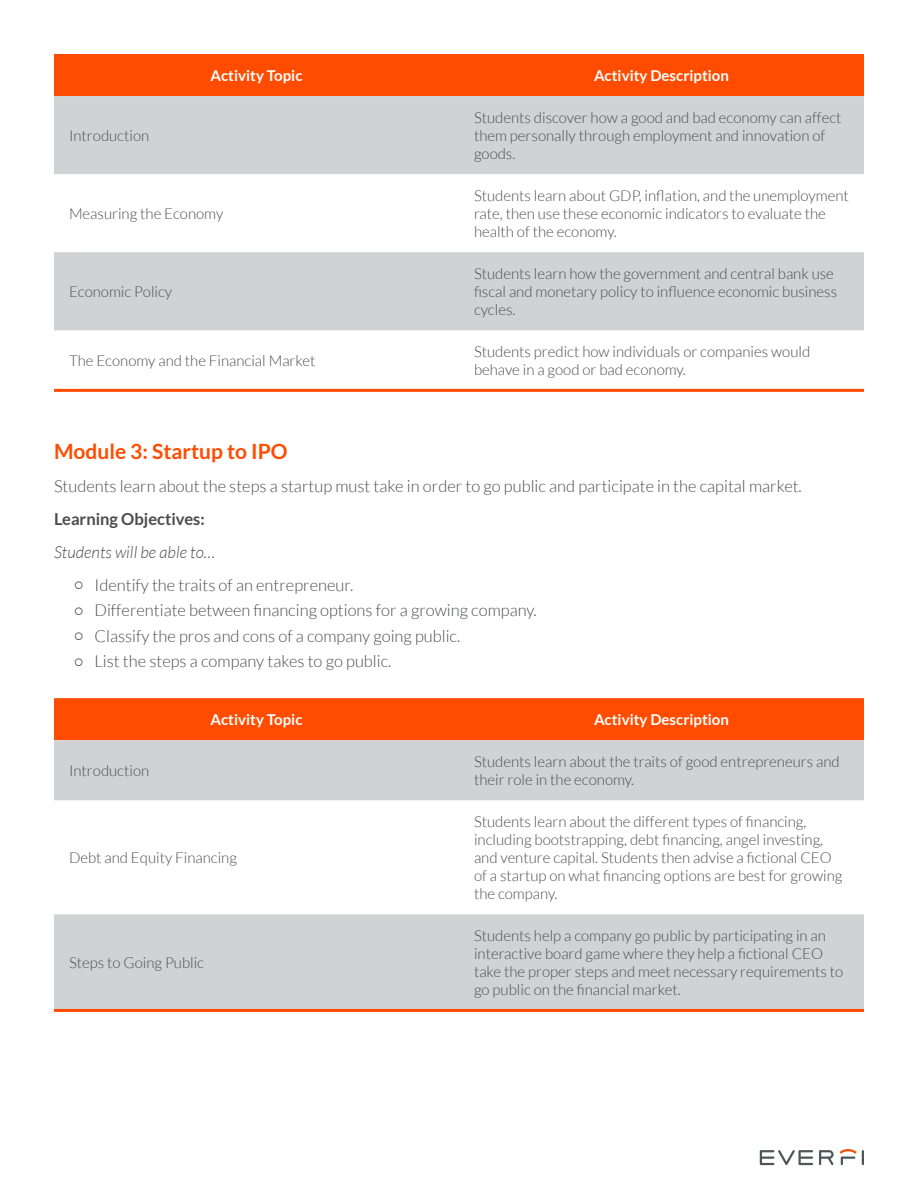
<style>
.page{position:relative;width:918px;height:1188px;background:#fff}
.page>*{position:absolute;margin:0;border:0;box-sizing:border-box;transform-origin:0 0}
.t1{font:700 21px "Lato";color:#ff4c00}
.Body{font:300 16.5px "Lato";color:#4b4c4d}
.Body-2{font:italic 300 16.5px "Lato";color:#4b4c4d}
.Body-3{font:700 16.5px "Lato";color:#4b4c4d}
.Table_Body{font:300 15px/18px "Lato";color:#4b4c4d}
.Table_Header{font:700 15px "Lato";color:#fff}
</style>
<div class="page">
<svg style="left:760px;top:1149px;width:104px;height:16px"></svg>
<div style="left:54px;top:54px;width:810px;height:42px;background:#ff4c00"></div>
<svg style="left:54px;top:96px;width:810px;height:234px;fill:#d1d2d4"></svg>
<hr style="left:54px;top:389px;width:405px;height:3px;background:#ff4c00">
<hr style="left:459px;top:389px;width:405px;height:3px;background:#ff4c00">
<div style="left:54px;top:698px;width:810px;height:42px;background:#ff4c00"></div>
<svg style="left:54px;top:740px;width:810px;height:269px;fill:#d1d2d4"></svg>
<hr style="left:54px;top:1009px;width:405px;height:3px;background:#ff4c00">
<hr style="left:459px;top:1009px;width:405px;height:3px;background:#ff4c00">
<p class="Table_Body" style="left:69px;top:127px;width:82px">Introduction</p>
<p class="Table_Header" style="left:210px;top:67px;width:94px">Activity Topic</p>
<p class="Table_Header" style="left:594px;top:67px;width:136px">Activity Description</p>
<p class="Table_Body" style="left:474px;top:109px;width:369px">Students discover how a good and bad economy can affect them personally through employment and innovation of goods.</p>
<p class="Table_Body" style="left:69px;top:205px;width:156px">Measuring the Economy</p>
<p class="Table_Body" style="left:69px;top:283px;width:105px">Economic Policy</p>
<p class="Table_Body" style="left:474px;top:187px;width:376px">Students learn about GDP, inflation, and the unemployment rate, then use these economic indicators to evaluate the health of the economy.</p>
<p class="Table_Body" style="left:474px;top:265px;width:365px">Students learn how the government and central bank use fiscal and monetary policy to influence economic business cycles.</p>
<p class="Table_Body" style="left:69px;top:352px;width:248px">The Economy and the Financial Market</p>
<p class="Table_Body" style="left:474px;top:343px;width:338px">Students predict how individuals or companies would behave in a good or bad economy.</p>
<h3 class="t1" style="left:54px;top:439px;width:235px">Module 3: Startup to IPO</h3>
<p class="Body" style="left:54px;top:477px;width:749px">Students learn about the steps a startup must take in order to go public and participate in the capital market.</p>
<p class="Body-3" style="left:54px;top:509px;width:152px">Learning Objectives:</p>
<p class="Body-2" style="left:54px;top:543px;width:163px">Students will be able to…</p>
<p class="Body" style="left:94px;top:576px;width:260px">Identify the traits of an entrepreneur.</p>
<p class="Body" style="left:94px;top:601px;width:444px">Differentiate between financing options for a growing company.</p>
<p class="Body" style="left:94px;top:627px;width:367px">Classify the pros and cons of a company going public.</p>
<p class="Body" style="left:94px;top:652px;width:299px">List the steps a company takes to go public.</p>
<p class="Table_Header" style="left:210px;top:711px;width:94px">Activity Topic</p>
<p class="Table_Header" style="left:594px;top:711px;width:136px">Activity Description</p>
<p class="Table_Body" style="left:69px;top:762px;width:82px">Introduction</p>
<p class="Table_Body" style="left:474px;top:753px;width:367px">Students learn about the traits of good entrepreneurs and their role in the economy.</p>
<p class="Table_Body" style="left:69px;top:849px;width:169px">Debt and Equity Financing</p>
<p class="Table_Body" style="left:69px;top:954px;width:137px">Steps to Going Public</p>
<p class="Table_Body" style="left:474px;top:813px;width:370px">Students learn about the different types of financing, including bootstrapping, debt financing, angel investing, and venture capital. Students then advise a fictional CEO of a startup on what financing options are best for growing the company.</p>
<p class="Table_Body" style="left:474px;top:927px;width:371px">Students help a company go public by participating in an interactive board game where they help a fictional CEO take the proper steps and meet necessary requirements to go public on the financial market.</p>
</div>
